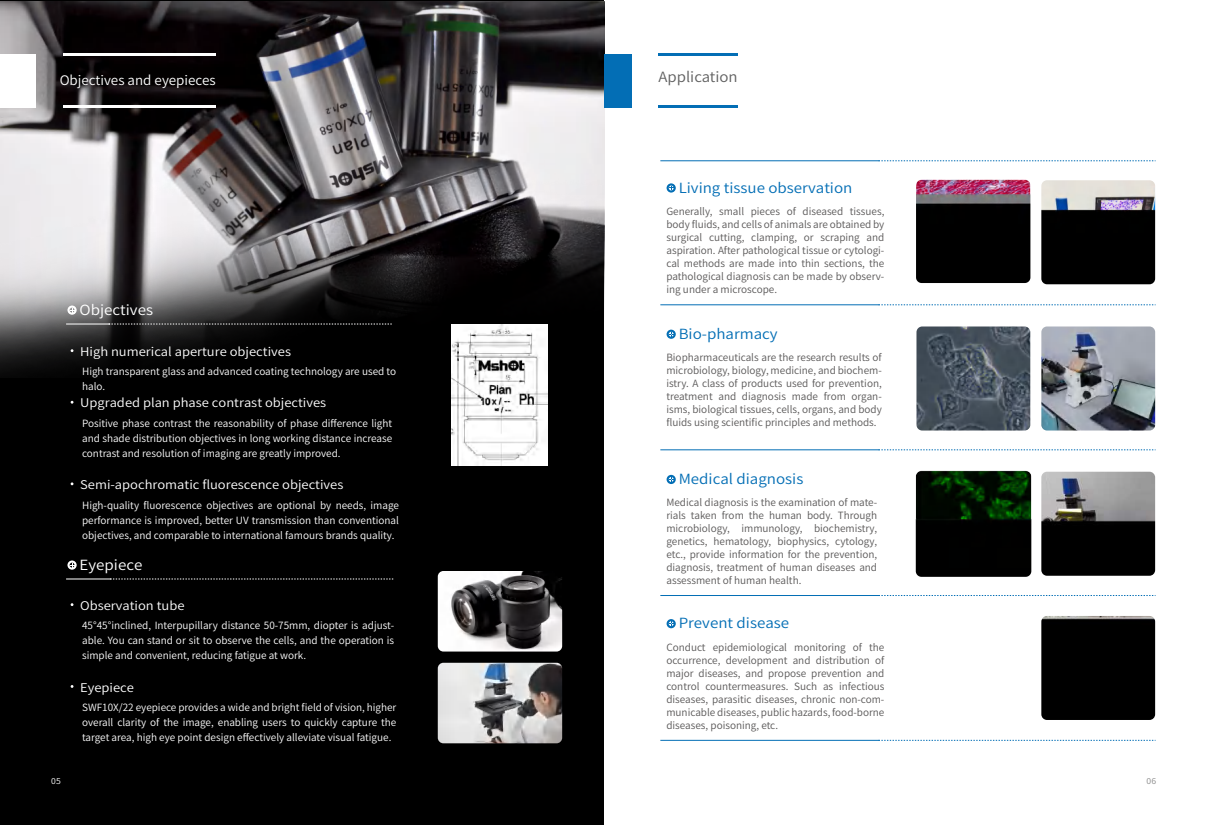
<style>
.page{position:relative;width:1208px;height:825px;background:#fff}
.page>*{position:absolute;margin:0;border:0;box-sizing:border-box;transform-origin:0 0}
.t1{font:14.1px "Source Han Sans CN";color:#606060;scale:1.06 1}
.t2{font:14px "Source Han Sans CN";color:#036eb5;scale:1.08 1}
.t3{font:14px "Source Han Sans CN";color:#fff;scale:1.08 1}
.t4{font:13.2px "Source Han Sans CN";color:#fff}
.t5{font:12px "Source Han Sans CN";color:#fff;scale:1.08 1}
.t6{font:10px/13px "Source Han Sans CN";color:#595757;text-align:justify}
.t7{font:10px/15px "Source Han Sans CN";color:#fff;text-align:justify}
.t8{font:8px "Source Han Sans CN";color:#fff;scale:1.08 1}
.t9{font:8px "Source Han Sans CN";color:#878787;scale:1.08 1}
</style>
<div class="page">
<div style="left:0;top:0;width:604px;height:825px;background:#000"></div>
<img style="left:1041px;top:180px;width:114px;height:104px">
<svg style="left:666px;top:183px;width:10px;height:10px"></svg>
<img style="left:1041px;top:326px;width:114px;height:104px">
<img style="left:916px;top:326px;width:114px;height:104px">
<svg style="left:666px;top:330px;width:10px;height:9px"></svg>
<img style="left:1041px;top:472px;width:114px;height:104px">
<svg style="left:666px;top:475px;width:10px;height:9px"></svg>
<div style="left:1041px;top:616px;width:114px;height:104px;background:#000"></div>
<svg style="left:666px;top:619px;width:10px;height:9px"></svg>
<hr style="left:660px;top:304px;width:219px;height:1px;background:#036eb5">
<svg style="left:878px;top:304px;width:277px;height:1px"></svg>
<hr style="left:660px;top:160px;width:219px;height:1px;background:#036eb5">
<svg style="left:878px;top:160px;width:277px;height:1px"></svg>
<hr style="left:660px;top:449px;width:219px;height:1px;background:#036eb5">
<svg style="left:878px;top:449px;width:277px;height:1px"></svg>
<hr style="left:660px;top:595px;width:219px;height:1px;background:#036eb5">
<svg style="left:879px;top:595px;width:276px;height:1px"></svg>
<hr style="left:660px;top:740px;width:219px;height:1px;background:#036eb5">
<svg style="left:878px;top:740px;width:277px;height:1px"></svg>
<img style="left:1px;top:1px;width:603px;height:373px">
<img style="left:451px;top:325px;width:97px;height:141px">
<div style="left:604px;top:54px;width:27px;height:54px;background:#036eb5"></div>
<hr style="left:658px;top:54px;width:80px;height:2px;background:#036eb5">
<hr style="left:658px;top:105px;width:80px;height:3px;background:#036eb5">
<div style="left:0;top:54px;width:36px;height:54px;background:#fff"></div>
<hr style="left:63px;top:54px;width:153px;height:2px;background:#fff">
<hr style="left:63px;top:105px;width:153px;height:3px;background:#fff">
<svg style="left:67px;top:560px;width:10px;height:10px"></svg>
<hr style="left:66px;top:578px;width:45px;height:1px;background:#fff">
<svg style="left:110px;top:578px;width:284px;height:1px"></svg>
<svg style="left:67px;top:305px;width:10px;height:10px"></svg>
<hr style="left:66px;top:323px;width:44px;height:1px;background:#fff">
<svg style="left:109px;top:323px;width:283px;height:1px"></svg>
<img style="left:438px;top:663px;width:124px;height:80px">
<img style="left:438px;top:571px;width:124px;height:80px">
<img style="left:916px;top:179px;width:115px;height:104px">
<img style="left:915px;top:470px;width:117px;height:107px">
<h3 class="t4" style="left:60px;top:72px;width:157px">Objectives and eyepieces</h3>
<h1 class="t1" style="left:658px;top:69px;width:76px">Application</h1>
<h2 class="t3" style="left:80px;top:302px;width:70px">Objectives</h2>
<p class="t5" style="left:80px;top:345px;width:197px">High numerical aperture objectives</p>
<p class="t7" style="left:82px;top:364px;width:315px">High transparent glass and advanced coating technology are used to halo.</p>
<p class="t5" style="left:80px;top:396px;width:229px">Upgraded plan phase contrast objectives</p>
<p class="t7" style="left:82px;top:416px;width:312px">Positive phase contrast the reasonability of phase difference light and shade distribution objectives in long working distance increase contrast and resolution of imaging are greatly improved.</p>
<p class="t5" style="left:80px;top:478px;width:245px">Semi-apochromatic fluorescence objectives</p>
<p class="t7" style="left:82px;top:498px;width:318px">High-quality fluorescence objectives are optional by needs, image performance is improved, better UV transmission than conventional objectives, and comparable to international famours brands quality.</p>
<h2 class="t3" style="left:80px;top:557px;width:60px">Eyepiece</h2>
<p class="t5" style="left:80px;top:599px;width:98px">Observation tube</p>
<p class="t7" style="left:82px;top:618px;width:314px">45°45°inclined, Interpupillary distance 50-75mm, diopter is adjust&shy;able. You can stand or sit to observe the cells, and the operation is simple and convenient, reducing fatigue at work.</p>
<p class="t5" style="left:80px;top:680px;width:51px">Eyepiece</p>
<p class="t7" style="left:82px;top:700px;width:316px">SWF10X/22 eyepiece provides a wide and bright field of vision, higher overall clarity of the image, enabling users to quickly capture the target area, high eye point design effectively alleviate visual fatigue.</p>
<h2 class="t2" style="left:678px;top:180px;width:162px">Living tissue observation</h2>
<p class="t6" style="left:666px;top:205px;width:219px">Generally, small pieces of diseased tissues, body fluids, and cells of animals are obtained by surgical cutting, clamping, or scraping and aspiration. After pathological tissue or cytologi&shy;cal methods are made into thin sections, the pathological diagnosis can be made by observ&shy;ing under a microscope.</p>
<h2 class="t2" style="left:678px;top:326px;width:93px">Bio-pharmacy</h2>
<p class="t6" style="left:666px;top:351px;width:217px">Biopharmaceuticals are the research results of microbiology, biology, medicine, and biochem&shy;istry. A class of products used for prevention, treatment and diagnosis made from organ&shy;isms, biological tissues, cells, organs, and body fluids using scientific principles and methods.</p>
<h2 class="t2" style="left:678px;top:471px;width:117px">Medical diagnosis</h2>
<p class="t6" style="left:666px;top:496px;width:212px">Medical diagnosis is the examination of mate&shy;rials taken from the human body. Through microbiology, immunology, biochemistry, genetics, hematology, biophysics, cytology, etc., provide information for the prevention, diagnosis, treatment of human diseases and assessment of human health.</p>
<h2 class="t2" style="left:678px;top:615px;width:104px">Prevent disease</h2>
<p class="t6" style="left:666px;top:641px;width:219px">Conduct epidemiological monitoring of the occurrence, development and distribution of major diseases, and propose prevention and control countermeasures. Such as infectious diseases, parasitic diseases, chronic non-com&shy;municable diseases, public hazards, food-borne diseases, poisoning, etc.</p>
<p class="t8" style="left:51px;top:776px;width:10px">05</p>
<p class="t9" style="left:1146px;top:776px;width:10px">06</p>
</div>
